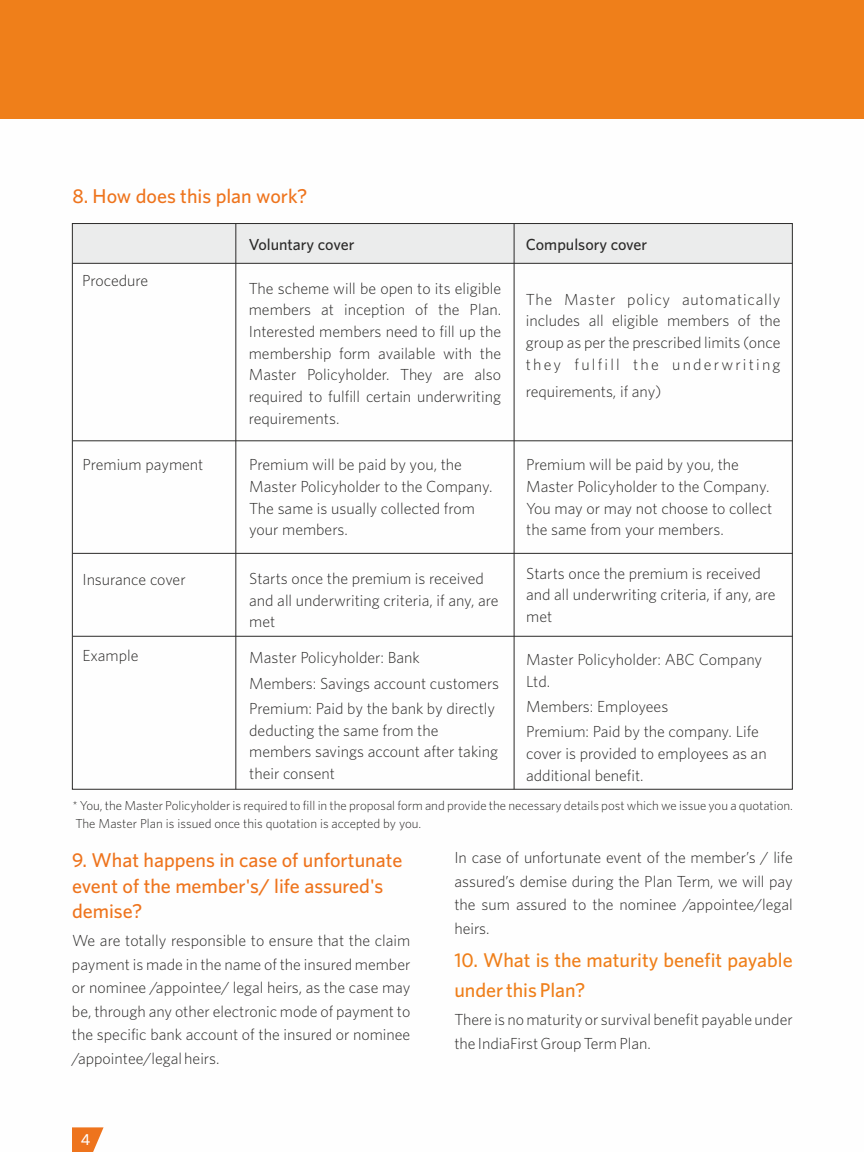
<style>
.page{position:relative;width:864px;height:1152px;background:#fff}
.page>*{position:absolute;margin:0;border:0;box-sizing:border-box;transform-origin:0 0}
.t1{font:500 20px/25.4px "Whitney";color:#ee741d}
.t2{font:500 20px/30px "Whitney";color:#ef7f1a}
.t3{font:300 16px/21.6px "Whitney";color:#2b2a29}
.t4{font:500 16px "Whitney";color:#2b2a29}
.t5{font:500 16px "Whitney";color:#fefefe}
.t6{font:300 13px/17.6px "Whitney";color:#2b2a29}
</style>
<div class="page">
<div style="left:0;top:0;width:864px;height:119px;background:#ef7f1a"></div>
<svg style="left:72px;top:1127px;width:32px;height:25px"></svg>
<div style="left:72px;top:224px;width:720px;height:39px;background:#ebecec"></div>
<hr style="left:235px;top:224px;width:1px;height:565px;background:#2b2a29">
<hr style="left:514px;top:224px;width:1px;height:565px;background:#2b2a29">
<hr style="left:72px;top:263px;width:720px;height:1px;background:#2b2a29">
<hr style="left:73px;top:553px;width:720px;height:1px;background:#2b2a29">
<hr style="left:73px;top:636px;width:720px;height:1px;background:#2b2a29">
<hr style="left:73px;top:440px;width:720px;height:1px;background:#2b2a29">
<p class="t1" style="left:72px;top:185px;width:237px">8. How does this plan work?</p>
<p class="t3" style="left:82px;top:271px;width:68px">Procedure</p>
<p class="t3" style="left:82px;top:455px;width:123px">Premium payment</p>
<p class="t3" style="left:82px;top:570px;width:105px">Insurance cover</p>
<p class="t3" style="left:82px;top:645px;width:58px">Example</p>
<p class="t4" style="left:249px;top:239px;width:107px">Voluntary cover</p>
<p class="t3" style="left:249px;top:279px;width:254px;text-align:justify">The scheme will be open to its eligible members at inception of the Plan.<br>Interested members need to fill up the membership form available with the Master Policyholder. They are also required to fulfill certain underwriting requirements.</p>
<p class="t3" style="left:249px;top:455px;width:245px">Premium will be paid by you, the<br>Master Policyholder to the Company.<br>The same is usually collected from your members.</p>
<p class="t3" style="left:249px;top:569px;width:251px">Starts once the premium is received and all underwriting criteria, if any, are met</p>
<p class="t3" style="left:249px;top:647px;width:251px;line-height:25.2px">Master Policyholder: Bank<br>Members: Savings account customers<br>Premium: Paid by the bank by directly</p>
<p class="t3" style="left:249px;top:721px;width:251px">deducting the same from the members savings account after taking their consent</p>
<p class="t4" style="left:526px;top:239px;width:123px">Compulsory cover</p>
<p class="t3" style="left:526px;top:290px;width:256px;text-align:justify">The Master policy automatically includes all eligible members of the group as per the prescribed limits (once they fulfill the underwriting</p>
<p class="t3" style="left:526px;top:382px;width:137px">requirements, if any)</p>
<p class="t3" style="left:526px;top:455px;width:248px">Premium will be paid by you, the<br>Master Policyholder to the Company.<br>You may or may not choose to collect the same from your members.</p>
<p class="t3" style="left:526px;top:564px;width:251px">Starts once the premium is received and all underwriting criteria, if any, are met</p>
<p class="t3" style="left:526px;top:650px;width:238px">Master Policyholder: ABC Company<br>Ltd.</p>
<p class="t3" style="left:526px;top:695px;width:234px;line-height:25.2px">Members: Employees<br>Premium: Paid by the company. Life</p>
<p class="t3" style="left:526px;top:744px;width:242px">cover is provided to employees as an additional benefit.</p>
<p class="t6" style="left:72px;top:798px;width:722px">* You, the Master Policyholder is required to fill in the proposal form and provide the necessary details post which we issue you a quotation.<br>The Master Plan is issued once this quotation is accepted by you.</p>
<p class="t1" style="left:72px;top:849px;width:332px">9. What happens in case of unfortunate event of the member's/ life assured's demise?</p>
<p class="t3" style="left:72px;top:930px;width:340px;line-height:23.4px;text-align:justify">We are totally responsible to ensure that the claim payment is made in the name of the insured member or nominee /appointee/ legal heirs, as the case may be, through any other electronic mode of payment to the specific bank account of the insured or nominee /appointee/legal heirs.</p>
<p class="t5" style="left:81px;top:1134px;width:11px">4</p>
<p class="t3" style="left:454px;top:847px;width:340px;line-height:23.4px;text-align:justify">In case of unfortunate event of the member’s / life assured’s demise during the Plan Term, we will pay the sum assured to the nominee /appointee/legal heirs.</p>
<p class="t2" style="left:454px;top:947px;width:340px">10. What is the maturity benefit payable under this Plan?</p>
<p class="t3" style="left:454px;top:1009px;width:340px;line-height:23.4px">There is no maturity or survival benefit payable under the IndiaFirst Group Term Plan.</p>
</div>
